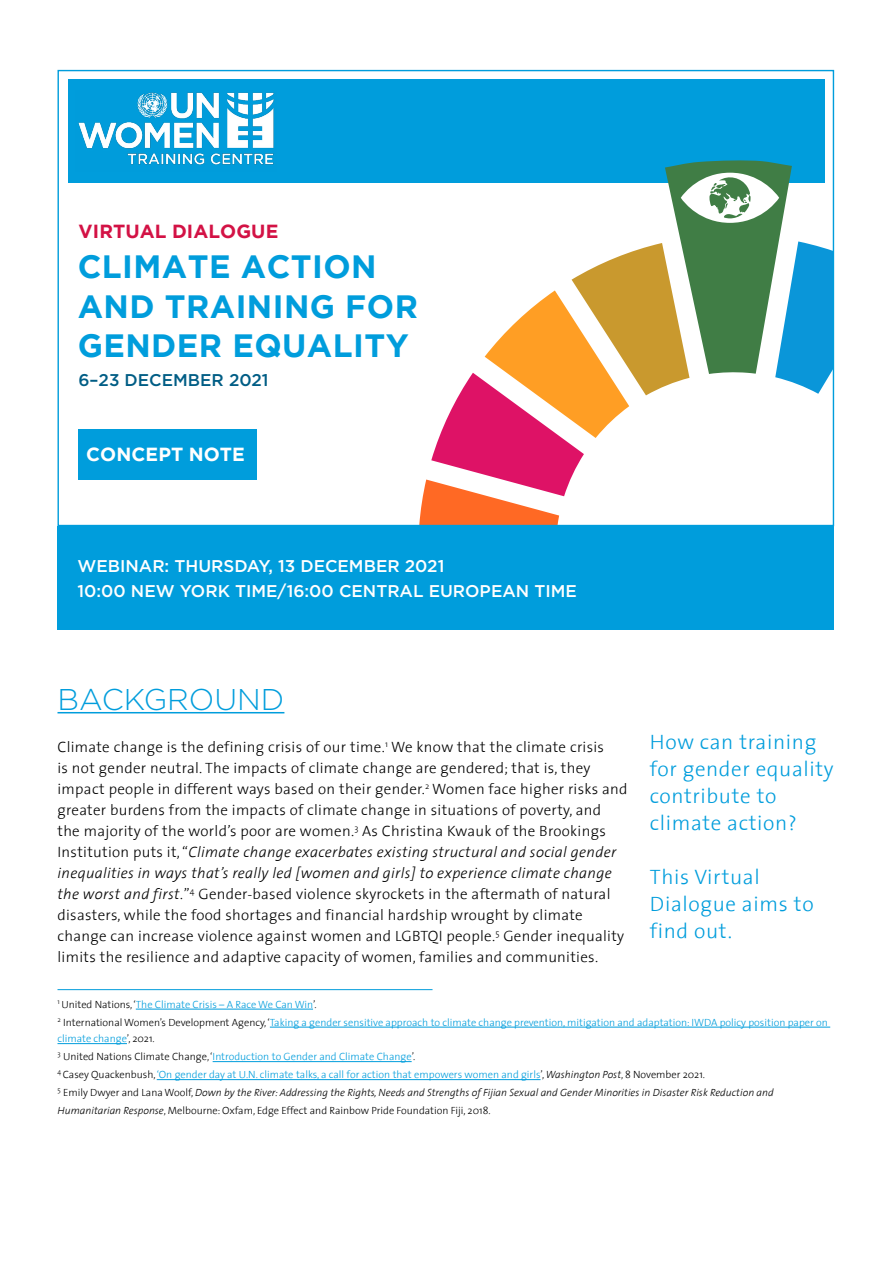
<style>
.page{position:relative;width:893px;height:1263px;background:#fff}
.page>*{position:absolute;margin:0;border:0;box-sizing:border-box;transform-origin:0 0}
.t1{font:700 32.25px/39.6px "Gotham";letter-spacing:.015em;color:#009ddc}
.t2{font:300 30px "Gotham";color:#009ddc}
.t3{font:300 21px/27px "The Sans";letter-spacing:.03em;color:#009ddc}
.t4{font:700 18.9px "Gotham";letter-spacing:.005em;color:#d31245}
.t5{font:700 18.9px "Gotham";letter-spacing:.005em;color:#fff}
.t6{font:500 16.95px/25.5px "Gotham";color:#fff}
.t7{font:500 16.95px "Gotham";color:#005d85}
.t8{font:300 15px/21px "The Sans";letter-spacing:.02em;color:#000}
.t9{font:300 10.5px/18px "The Sans";color:#000}
.t10{font:300 10.5px/18px "The Sans";color:#009ddc}
.s1{font-style:italic}
.s2{color:#000}
.s3{color:#009ddc}
</style>
<div class="page">
<div style="left:69px;top:80px;width:756px;height:103px;background:#009ddc"></div>
<div style="left:78px;top:429px;width:179px;height:51px;background:#009ddc"></div>
<img style="left:78px;top:92px;width:196px;height:73px">
<svg style="left:419px;top:160px;width:416px;height:366px"></svg>
<div style="left:58px;top:526px;width:776px;height:104px;background:#009ddc"></div>
<hr style="left:58px;top:712px;width:226px;height:1px;background:#009ddc">
<hr style="left:58px;top:989px;width:375px;height:1px;background:#009ddc">
<hr style="left:136px;top:1009px;width:177px;height:1px;background:#009ddc">
<hr style="left:270px;top:1027px;width:560px;height:1px;background:#009ddc">
<hr style="left:58px;top:1043px;width:69px;height:1px;background:#009ddc">
<hr style="left:213px;top:1061px;width:199px;height:1px;background:#009ddc">
<hr style="left:157px;top:1079px;width:384px;height:1px;background:#009ddc">
<p class="t4" style="left:79px;top:221px;width:201px">VIRTUAL DIALOGUE</p>
<h1 class="t1" style="left:78px;top:246px;width:342px">CLIMATE ACTION<br>AND TRAINING FOR<br>GENDER EQUALITY</h1>
<p class="t7" style="left:79px;top:369px;width:192px">6–23 DECEMBER 2021</p>
<p class="t5" style="left:86px;top:444px;width:160px">CONCEPT NOTE</p>
<p class="t6" style="left:77px;top:553px;width:501px">WEBINAR: THURSDAY, 13 DECEMBER 2021<br>10:00 NEW YORK TIME/16:00 CENTRAL EUROPEAN TIME</p>
<h2 class="t2" style="left:58px;top:680px;width:228px">BACKGROUND</h2>
<p class="t8" style="left:57px;top:736px;width:571px">Climate change is the defining crisis of our time.<sup>1</sup> We know that the climate crisis<br>is not gender neutral. The impacts of climate change are gendered; that is, they impact people in different ways based on their gender.<sup>2</sup> Women face higher risks and greater burdens from the impacts of climate change in situations of poverty, and<br>the majority of the world’s poor are women.<sup>3</sup> As Christina Kwauk of the Brookings Institution puts it, “<span class="s1">Climate change exacerbates existing structural and social gender inequalities in ways that’s really led [women and girls] to experience climate change the worst and first.</span>”<sup>4</sup> Gender-based violence skyrockets in the aftermath of natural disasters, while the food shortages and financial hardship wrought by climate change can increase violence against women and LGBTQI people.<sup>5</sup> Gender inequality limits the resilience and adaptive capacity of women, families and communities.</p>
<p class="t10" style="left:58px;top:995px;width:772px"><sup>1</sup> <span class="s2">United Nations, ‘</span>The Climate Crisis – A Race We Can Win<span class="s2">’.<br></span><sup>2</sup> <span class="s2">International Women’s Development Agency, ‘</span>Taking a gender sensitive approach to climate change prevention, mitigation and adaptation: IWDA policy position paper on</p>
<p class="t9" style="left:58px;top:1029px;width:718px"><span class="s3">climate change</span>’, 2021.<br><sup>3</sup> United Nations Climate Change, ‘<span class="s3">Introduction to Gender and Climate Change</span>’.<br><sup>4</sup> Casey Quackenbush, <span class="s3">‘On gender day at U.N. climate talks, a call for action that empowers women and girls</span>’, <span class="s1">Washington Post</span>, 8 November 2021.<br><sup>5</sup> Emily Dwyer and Lana Woolf, <span class="s1">Down by the River: Addressing the Rights, Needs and Strengths of Fijian Sexual and Gender Minorities in Disaster Risk Reduction and Humanitarian Response</span>, Melbourne: Oxfam, Edge Effect and Rainbow Pride Foundation Fiji, 2018.</p>
<h3 class="t3" style="left:650px;top:727px;width:185px">How can training for gender equality contribute to climate action?</h3>
<h3 class="t3" style="left:650px;top:863px;width:165px">This Virtual<br>Dialogue aims to find out.</h3>
</div>
